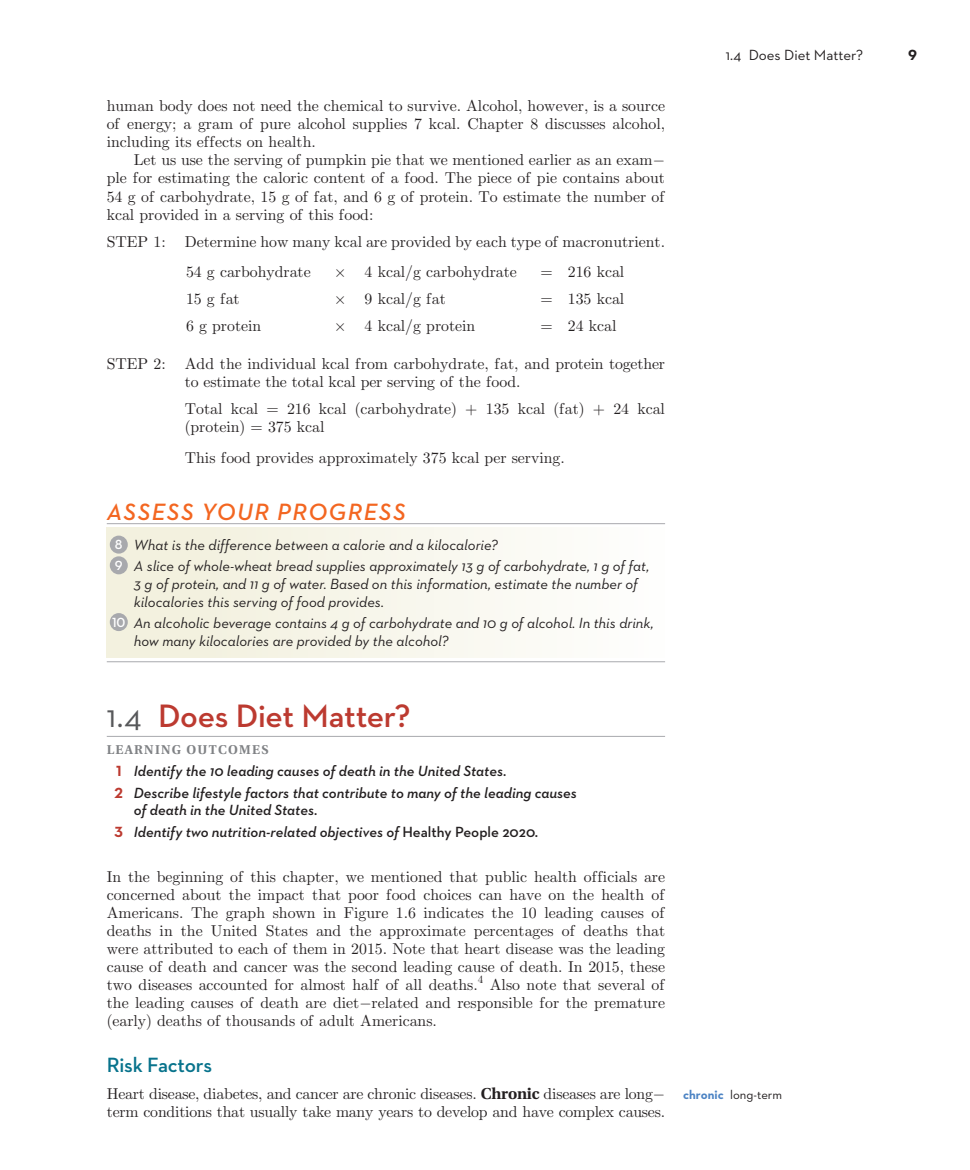
<style>
.page{position:relative;width:970px;height:1170px;background:#fff}
.page>*{position:absolute;margin:0;border:0;box-sizing:border-box;transform-origin:0 0}
.bch_ha{font:600 33px "Neutraface 2 Text";letter-spacing:-.01em;color:#bc3a30}
.bchfa_tt{font:italic 600 24px "Neutraface 2 Text";letter-spacing:.055em;color:#f36621}
.bch_hb{font:600 21px "Neutraface 2 Text";letter-spacing:-.01em;color:#08738c}
.bch_tx_first{font:15.75px/18px "Uni Math";letter-spacing:-.01em;color:#231f20;text-align:justify}
.bch_tx{font:15.75px/18px "Uni Math";color:#231f20}
.bchfa_ln{font:italic 15px/18px "Neutraface 2 Text";color:#231f20}
.bchfa_ln_last{font:italic 15px/18px "Neutraface 2 Text";color:#231f20}
.bchob_ln{font:italic 600 15px/17.2px "Neutraface 2 Text";color:#231f20}
.bchob_ln_last{font:italic 600 15px "Neutraface 2 Text";color:#231f20}
.bchob_ln_first{font:italic 600 15px "Neutraface 2 Text";color:#231f20}
.bchfa_ln_first{font:italic 15px "Neutraface 2 Text";color:#231f20}
.t1{font:15px "Neutraface 2 Text";letter-spacing:-.01em;color:#231f20}
.t2{font:700 15px "Neutraface 2 Text";color:#231f20}
.bchob_tt{font:700 12.75px "Uni Math";letter-spacing:.1em;color:#808285}
.t3{font:12.75px "Neutraface 2 Text";color:#231f20}
.s1{font-weight:600;font-style:normal;font-size:13.5px;color:#fff}
.s2{font-weight:400;color:#57585a}
.s3{font-weight:700;font-style:normal;color:#bc3a30}
.s4{font-style:normal}
.s5{font-weight:700}
.s6{font-weight:700;color:#4d84c4}
</style>
<div class="page">
<div style="left:107px;top:527px;width:558px;height:131px;background:linear-gradient(to right,#f1efdb,#fefefd)"></div>
<div style="left:110px;top:535px;width:18px;height:18px;background:#a8a9ad;border-radius:50%"></div>
<div style="left:110px;top:556px;width:18px;height:18px;background:#a8a9ad;border-radius:50%"></div>
<div style="left:110px;top:613px;width:18px;height:18px;background:#a8a9ad;border-radius:50%"></div>
<hr style="left:107px;top:523px;width:558px;height:1px;background:#a8a9ad">
<hr style="left:107px;top:661px;width:558px;height:1px;background:#a8a9ad">
<hr style="left:107px;top:736px;width:558px;height:1px;background:#a8a9ad">
<p class="bch_tx_first" style="left:107px;top:97px;width:560px">human body does not need the chemical to survive. Alcohol, however, is a source of energy; a gram of pure alcohol supplies 7 kcal. Chapter 8 discusses alcohol, including its effects on health.</p>
<p class="bch_tx" style="left:107px;top:151px;width:560px;text-align:justify;text-indent:27px">Let us use the serving of pumpkin pie that we mentioned earlier as an exam&shy;ple for estimating the caloric content of a food. The piece of pie contains about 54 g of carbohydrate, 15 g of fat, and 6 g of protein. To estimate the number of kcal provided in a serving of this food:</p>
<p class="bch_tx" style="left:107px;top:232px;width:559px">STEP 1: Determine how many kcal are provided by each type of macronutrient.</p>
<p class="bch_tx" style="left:186px;top:263px;width:126px">54 g carbohydrate</p>
<p class="bch_tx" style="left:334px;top:263px;width:14px">×</p>
<p class="bch_tx" style="left:364px;top:263px;width:154px">4 kcal/g carbohydrate</p>
<p class="bch_tx" style="left:540px;top:263px;width:14px">=</p>
<p class="bch_tx" style="left:568px;top:263px;width:58px">216 kcal</p>
<p class="bch_tx" style="left:186px;top:289px;width:55px">15 g fat</p>
<p class="bch_tx" style="left:334px;top:289px;width:14px">×</p>
<p class="bch_tx" style="left:364px;top:289px;width:83px">9 kcal/g fat</p>
<p class="bch_tx" style="left:540px;top:289px;width:14px">=</p>
<p class="bch_tx" style="left:568px;top:289px;width:58px">135 kcal</p>
<p class="bch_tx" style="left:186px;top:316px;width:77px">6 g protein</p>
<p class="bch_tx" style="left:334px;top:316px;width:14px">×</p>
<p class="bch_tx" style="left:364px;top:316px;width:112px">4 kcal/g protein</p>
<p class="bch_tx" style="left:540px;top:316px;width:14px">=</p>
<p class="bch_tx" style="left:568px;top:316px;width:50px">24 kcal</p>
<p class="bch_tx" style="left:185px;top:354px;width:482px;text-indent:-78px">STEP 2: Add the individual kcal from carbohydrate, fat, and protein together to estimate the total kcal per serving of the food.</p>
<p class="bch_tx" style="left:185px;top:399px;width:481px">Total kcal = 216 kcal (carbohydrate) + 135 kcal (fat) + 24 kcal (protein) = 375 kcal</p>
<p class="bch_tx" style="left:185px;top:449px;width:381px">This food provides approximately 375 kcal per serving.</p>
<p class="bchfa_tt" style="left:107px;top:497px;width:300px">ASSESS YOUR PROGRESS</p>
<p class="bchfa_ln_first" style="left:115px;top:536px;width:384px"><span class="s1">8</span> What is the difference between a calorie and a kilocalorie?</p>
<p class="bchfa_ln" style="left:134px;top:557px;width:517px;text-indent:-19px"><span class="s1">9</span> A slice of whole-wheat bread supplies approximately 13 g of carbohydrate, 1 g of fat,<br>3 g of protein, and 11 g of water. Based on this information, estimate the number of kilocalories this serving of food provides.</p>
<p class="bchfa_ln_last" style="left:134px;top:614px;width:521px;text-indent:-22px"><span class="s1">10</span> An alcoholic beverage contains 4 g of carbohydrate and 10 g of alcohol. In this drink, how many kilocalories are provided by the alcohol?</p>
<p class="t1" style="left:725px;top:46px;width:139px">1.4 Does Diet Matter?</p>
<p class="t2" style="left:908px;top:46px;width:10px">9</p>
<p class="bch_ha" style="left:107px;top:694px;width:305px"><span class="s2">1.4</span> Does Diet Matter?</p>
<p class="bchob_tt" style="left:107px;top:742px;width:163px">LEARNING OUTCOMES</p>
<p class="bchob_ln_first" style="left:116px;top:761px;width:392px"><span class="s3">1</span> Identify the 10 leading causes of death in the United States.</p>
<p class="bchob_ln" style="left:134px;top:783px;width:444px;text-indent:-19px"><span class="s3">2</span> Describe lifestyle factors that contribute to many of the leading causes of death in the United States.</p>
<p class="bchob_ln_last" style="left:114px;top:821px;width:425px"><span class="s3">3</span> Identify two nutrition-related objectives of <span class="s4">Healthy People 2020.</span></p>
<p class="bch_tx_first" style="left:107px;top:867px;width:560px">In the beginning of this chapter, we mentioned that public health officials are concerned about the impact that poor food choices can have on the health of Americans. The graph shown in Figure 1.6 indicates the 10 leading causes of deaths in the United States and the approximate percentages of deaths that were attributed to each of them in 2015. Note that heart disease was the leading cause of death and cancer was the second leading cause of death. In 2015, these two diseases accounted for almost half of all deaths.<sup>4</sup> Also note that several of the leading causes of death are diet-related and responsible for the premature (early) deaths of thousands of adult Americans.</p>
<p class="bch_hb" style="left:107px;top:1051px;width:107px">Risk Factors</p>
<p class="bch_tx_first" style="left:107px;top:1084px;width:560px">Heart disease, diabetes, and cancer are chronic diseases. <span class="s5">Chronic</span> diseases are long&shy;term conditions that usually take many years to develop and have complex causes.</p>
<p class="t3" style="left:683px;top:1086px;width:101px"><span class="s6">chronic</span> long-term</p>
</div>
